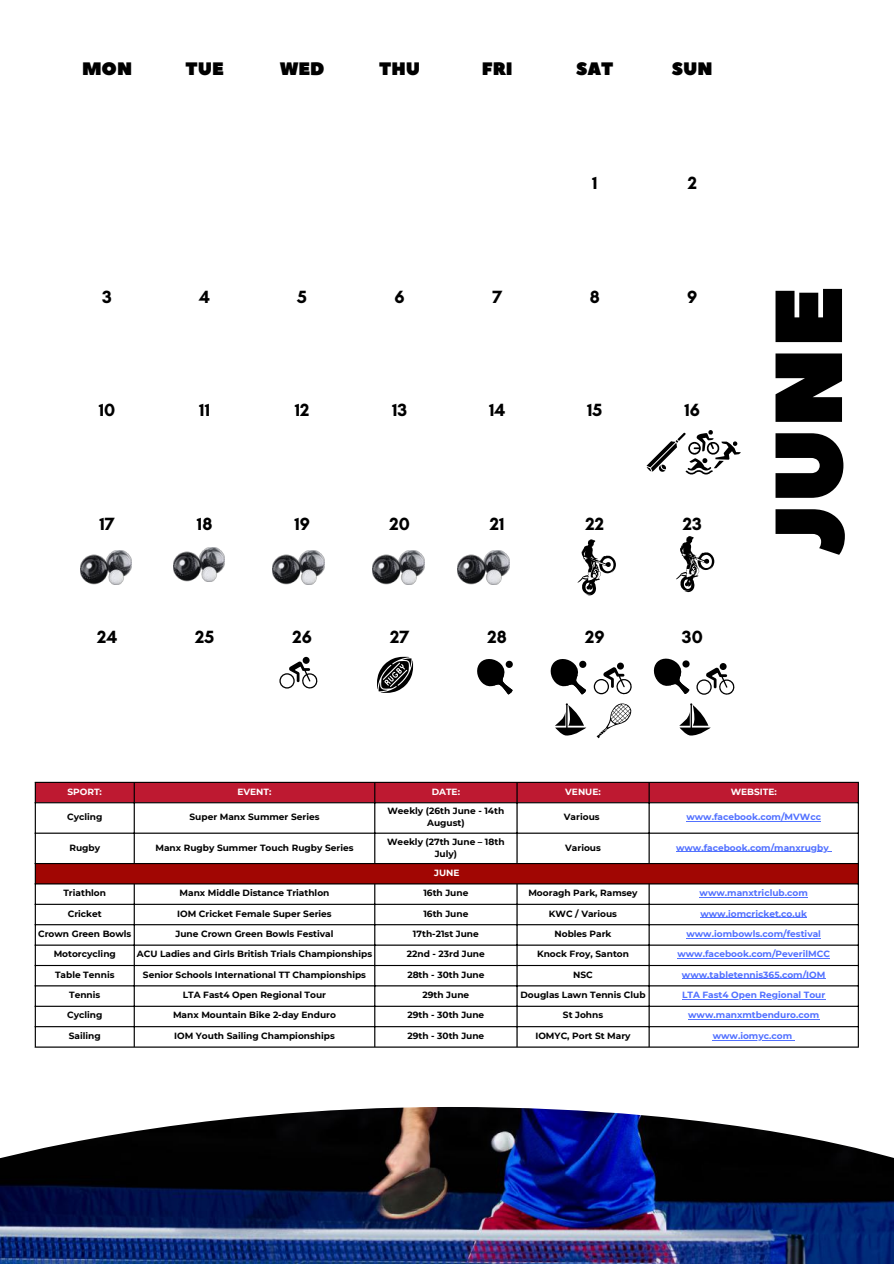
<style>
.page{position:relative;width:894px;height:1264px;background:#fff}
.page>*{position:absolute;margin:0;border:0;box-sizing:border-box;transform-origin:0 0}
.t1{font:94.95px "Peace Sans";color:#000}
.t2{font:700 18px "Glacial Indifference";color:#000}
.t3{font:18px "Peace Sans";color:#000}
.t4{font:700 9px/12px "Montserrat";color:#000;text-align:center}
.t5{font:700 9px "Montserrat";color:#5271ff}
.t6{font:700 9px "Montserrat";color:#fff}
</style>
<div class="page">
<img style="left:0;top:1107px;width:893px;height:156px">
<img style="left:80px;top:551px;width:52px;height:33px">
<svg style="left:279px;top:657px;width:38px;height:31px"></svg>
<svg style="left:679px;top:703px;width:31px;height:33px"></svg>
<svg style="left:577px;top:539px;width:38px;height:56px"></svg>
<svg style="left:676px;top:536px;width:37px;height:56px"></svg>
<img style="left:173px;top:547px;width:52px;height:34px">
<img style="left:273px;top:551px;width:51px;height:33px">
<img style="left:372px;top:551px;width:52px;height:33px">
<img style="left:458px;top:551px;width:51px;height:33px">
<svg style="left:377px;top:657px;width:36px;height:36px"></svg>
<svg style="left:646px;top:430px;width:94px;height:45px"></svg>
<svg style="left:555px;top:703px;width:31px;height:33px"></svg>
<svg style="left:477px;top:659px;width:35px;height:35px"></svg>
<svg style="left:550px;top:659px;width:36px;height:35px"></svg>
<svg style="left:653px;top:658px;width:36px;height:36px"></svg>
<svg style="left:596px;top:703px;width:35px;height:35px"></svg>
<svg style="left:593px;top:662px;width:38px;height:32px"></svg>
<svg style="left:696px;top:663px;width:38px;height:31px"></svg>
<div style="left:36px;top:783px;width:821px;height:19px;background:#be1931"></div>
<svg style="left:36px;top:803px;width:821px;height:243px"></svg>
<div style="left:35px;top:863px;width:823px;height:21px;background:#a10603"></div>
<hr style="left:686px;top:821px;width:134px;height:1px;background:#5271ff">
<hr style="left:675px;top:851px;width:153px;height:1px;background:#5271ff">
<hr style="left:699px;top:896px;width:108px;height:1px;background:#5271ff">
<hr style="left:700px;top:917px;width:106px;height:1px;background:#5271ff">
<hr style="left:686px;top:937px;width:134px;height:1px;background:#5271ff">
<hr style="left:677px;top:958px;width:152px;height:1px;background:#5271ff">
<hr style="left:681px;top:978px;width:144px;height:1px;background:#5271ff">
<hr style="left:681px;top:998px;width:144px;height:1px;background:#5271ff">
<hr style="left:688px;top:1019px;width:131px;height:1px;background:#5271ff">
<hr style="left:712px;top:1039px;width:80px;height:1px;background:#5271ff">
<hr style="left:35px;top:783px;width:1px;height:263px;background:#000">
<hr style="left:134px;top:783px;width:1px;height:80px;background:#000">
<hr style="left:134px;top:884px;width:1px;height:162px;background:#000">
<hr style="left:374px;top:783px;width:1px;height:80px;background:#000">
<hr style="left:374px;top:884px;width:1px;height:162px;background:#000">
<hr style="left:516px;top:783px;width:1px;height:80px;background:#000">
<hr style="left:516px;top:884px;width:1px;height:162px;background:#000">
<hr style="left:648px;top:783px;width:1px;height:80px;background:#000">
<hr style="left:648px;top:884px;width:1px;height:162px;background:#000">
<hr style="left:857px;top:783px;width:1px;height:263px;background:#000">
<hr style="left:35px;top:781px;width:823px;height:2px;background:#000">
<hr style="left:35px;top:802px;width:823px;height:1px;background:#000">
<hr style="left:35px;top:832px;width:823px;height:1px;background:#000">
<hr style="left:35px;top:863px;width:823px;height:1px;background:#000">
<hr style="left:35px;top:883px;width:823px;height:1px;background:#000">
<hr style="left:35px;top:903px;width:823px;height:1px;background:#000">
<hr style="left:35px;top:924px;width:823px;height:1px;background:#000">
<hr style="left:35px;top:944px;width:823px;height:1px;background:#000">
<hr style="left:35px;top:964px;width:823px;height:2px;background:#000">
<hr style="left:35px;top:985px;width:823px;height:1px;background:#000">
<hr style="left:35px;top:1005px;width:823px;height:1px;background:#000">
<hr style="left:35px;top:1026px;width:823px;height:1px;background:#000">
<hr style="left:35px;top:1046px;width:823px;height:1px;background:#000">
<h2 class="t3" style="left:82px;top:57px;width:52px">MON</h2>
<h2 class="t3" style="left:185px;top:57px;width:40px">TUE</h2>
<h2 class="t3" style="left:279px;top:57px;width:47px">WED</h2>
<h2 class="t3" style="left:379px;top:57px;width:43px">THU</h2>
<h2 class="t3" style="left:481px;top:57px;width:32px">FRI</h2>
<h2 class="t3" style="left:576px;top:57px;width:39px">SAT</h2>
<h2 class="t3" style="left:671px;top:57px;width:42px">SUN</h2>
<h2 class="t2" style="left:592px;top:172px;width:7px">1</h2>
<h2 class="t2" style="left:687px;top:172px;width:11px">2</h2>
<h2 class="t2" style="left:102px;top:285px;width:11px">3</h2>
<h2 class="t2" style="left:199px;top:285px;width:12px">4</h2>
<h2 class="t2" style="left:297px;top:285px;width:11px">5</h2>
<h2 class="t2" style="left:394px;top:285px;width:12px">6</h2>
<h2 class="t2" style="left:492px;top:285px;width:11px">7</h2>
<h2 class="t2" style="left:589px;top:285px;width:12px">8</h2>
<h2 class="t2" style="left:687px;top:285px;width:12px">9</h2>
<h2 class="t2" style="left:99px;top:399px;width:18px">10</h2>
<h2 class="t2" style="left:199px;top:399px;width:12px">11</h2>
<h2 class="t2" style="left:295px;top:399px;width:16px">12</h2>
<h2 class="t2" style="left:392px;top:399px;width:17px">13</h2>
<h2 class="t2" style="left:489px;top:399px;width:18px">14</h2>
<h2 class="t2" style="left:587px;top:399px;width:17px">15</h2>
<h2 class="t2" style="left:684px;top:399px;width:17px">16</h2>
<h2 class="t2" style="left:99px;top:512px;width:17px">17</h2>
<h2 class="t2" style="left:197px;top:512px;width:17px">18</h2>
<h2 class="t2" style="left:294px;top:512px;width:17px">19</h2>
<h2 class="t2" style="left:389px;top:512px;width:22px">20</h2>
<h2 class="t2" style="left:490px;top:512px;width:16px">21</h2>
<h2 class="t2" style="left:585px;top:512px;width:20px">22</h2>
<h2 class="t2" style="left:682px;top:512px;width:21px">23</h2>
<h2 class="t2" style="left:97px;top:625px;width:22px">24</h2>
<h2 class="t2" style="left:195px;top:625px;width:21px">25</h2>
<h2 class="t2" style="left:292px;top:625px;width:21px">26</h2>
<h2 class="t2" style="left:390px;top:625px;width:21px">27</h2>
<h2 class="t2" style="left:487px;top:625px;width:21px">28</h2>
<h2 class="t2" style="left:585px;top:625px;width:21px">29</h2>
<h2 class="t2" style="left:681px;top:625px;width:22px">30</h2>
<h1 class="t1" style="left:745px;top:555px;width:270px;rotate:-90deg">JUNE</h1>
<p class="t6" style="left:67px;top:785px;width:36px">SPORT:</p>
<p class="t6" style="left:237px;top:785px;width:35px">EVENT:</p>
<p class="t6" style="left:431px;top:785px;width:30px">DATE:</p>
<p class="t6" style="left:565px;top:785px;width:37px">VENUE:</p>
<p class="t6" style="left:730px;top:785px;width:48px">WEBSITE:</p>
<p class="t4" style="left:67px;top:811px;width:37px">Cycling</p>
<p class="t4" style="left:189px;top:811px;width:131px">Super Manx Summer Series</p>
<p class="t4" style="left:387px;top:805px;width:118px">Weekly (26th June - 14th<br>August)</p>
<p class="t4" style="left:563px;top:811px;width:37px">Various</p>
<p class="t5" style="left:686px;top:811px;width:136px">www.facebook.com/MVWcc</p>
<p class="t4" style="left:69px;top:841px;width:32px">Rugby</p>
<p class="t4" style="left:155px;top:841px;width:199px">Manx Rugby Summer Touch Rugby Series</p>
<p class="t4" style="left:387px;top:835px;width:119px">Weekly (27th June – 18th<br>July)</p>
<p class="t4" style="left:565px;top:841px;width:37px">Various</p>
<p class="t5" style="left:675px;top:841px;width:154px">www.facebook.com/manxrugby</p>
<p class="t6" style="left:434px;top:867px;width:27px">JUNE</p>
<p class="t4" style="left:63px;top:886px;width:44px">Triathlon</p>
<p class="t4" style="left:179px;top:886px;width:151px">Manx Middle Distance Triathlon</p>
<p class="t4" style="left:423px;top:886px;width:46px">16th June</p>
<p class="t4" style="left:528px;top:886px;width:111px">Mooragh Park, Ramsey</p>
<p class="t5" style="left:699px;top:887px;width:110px">www.manxtriclub.com</p>
<p class="t4" style="left:68px;top:907px;width:36px">Cricket</p>
<p class="t4" style="left:177px;top:907px;width:156px">IOM Cricket Female Super Series</p>
<p class="t4" style="left:423px;top:907px;width:46px">16th June</p>
<p class="t4" style="left:549px;top:907px;width:70px">KWC / Various</p>
<p class="t5" style="left:700px;top:907px;width:108px">www.iomcricket.co.uk</p>
<p class="t4" style="left:38px;top:927px;width:95px">Crown Green Bowls</p>
<p class="t4" style="left:175px;top:927px;width:159px">June Crown Green Bowls Festival</p>
<p class="t4" style="left:413px;top:927px;width:67px">17th-21st June</p>
<p class="t4" style="left:554px;top:927px;width:59px">Nobles Park</p>
<p class="t5" style="left:686px;top:928px;width:136px">www.iombowls.com/festival</p>
<p class="t4" style="left:54px;top:948px;width:64px">Motorcycling</p>
<p class="t4" style="left:137px;top:948px;width:237px">ACU Ladies and Girls British Trials Championships</p>
<p class="t4" style="left:407px;top:948px;width:79px">22nd - 23rd June</p>
<p class="t4" style="left:537px;top:948px;width:93px">Knock Froy, Santon</p>
<p class="t5" style="left:677px;top:948px;width:154px">www.facebook.com/PeverilMCC</p>
<p class="t4" style="left:55px;top:968px;width:61px">Table Tennis</p>
<p class="t4" style="left:143px;top:968px;width:224px">Senior Schools International TT Championships</p>
<p class="t4" style="left:407px;top:968px;width:79px">28th - 30th June</p>
<p class="t4" style="left:573px;top:968px;width:21px">NSC</p>
<p class="t5" style="left:681px;top:969px;width:145px">www.tabletennis365.com/IOM</p>
<p class="t4" style="left:69px;top:988px;width:33px">Tennis</p>
<p class="t4" style="left:183px;top:988px;width:145px">LTA Fast4 Open Regional Tour</p>
<p class="t4" style="left:422px;top:988px;width:48px">29th June</p>
<p class="t4" style="left:520px;top:988px;width:127px">Douglas Lawn Tennis Club</p>
<p class="t5" style="left:681px;top:989px;width:145px">LTA Fast4 Open Regional Tour</p>
<p class="t4" style="left:67px;top:1009px;width:37px">Cycling</p>
<p class="t4" style="left:173px;top:1009px;width:164px">Manx Mountain Bike 2-day Enduro</p>
<p class="t4" style="left:407px;top:1009px;width:78px">29th - 30th June</p>
<p class="t4" style="left:562px;top:1009px;width:42px">St Johns</p>
<p class="t5" style="left:688px;top:1009px;width:132px">www.manxmtbenduro.com</p>
<p class="t4" style="left:69px;top:1029px;width:33px">Sailing</p>
<p class="t4" style="left:174px;top:1029px;width:162px">IOM Youth Sailing Championships</p>
<p class="t4" style="left:407px;top:1029px;width:78px">29th - 30th June</p>
<p class="t4" style="left:535px;top:1029px;width:97px">IOMYC, Port St Mary</p>
<p class="t5" style="left:712px;top:1030px;width:81px">www.iomyc.com</p>
</div>
